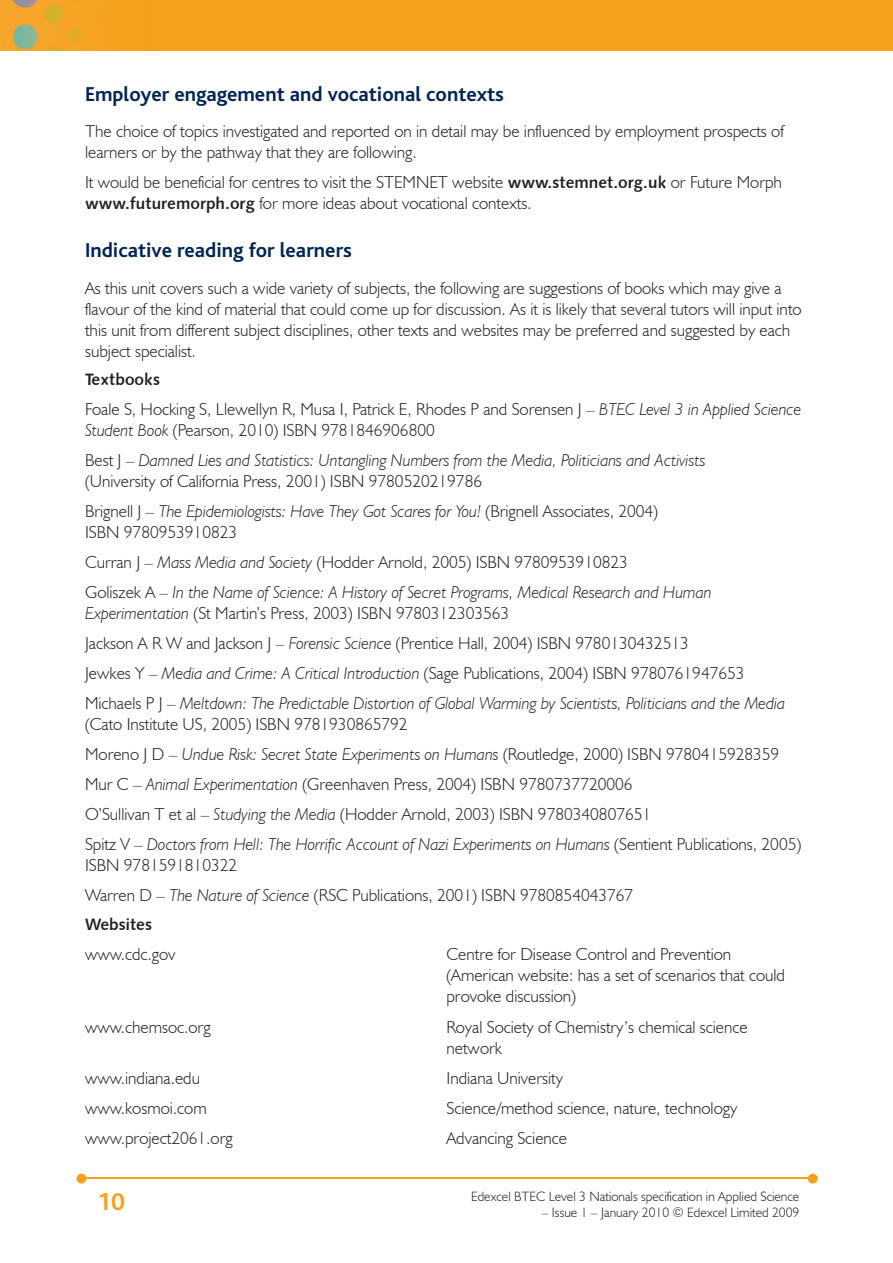
<style>
.page{position:relative;width:893px;height:1263px;background:#fff}
.page>*{position:absolute;margin:0;border:0;box-sizing:border-box;transform-origin:0 0}
.t1{font:700 25.5px "Bliss";color:#f6a01b}
.t2{font:700 21px "Bliss";color:#002556}
.t3{font:300 17.25px/21px "Humanist 521 BT";color:#231f20}
.t4{font:italic 300 17.25px/21px "Humanist 521 BT";color:#231f20}
.t5{font:16.5px "Humanist 531 BT Bold A";color:#231f20}
.t6{font:300 13.5px "Humanist 521 BT";color:#231f20}
.s1{font-family:"Humanist 531 BT Bold A";font-weight:400;font-size:16.5px}
.s2{font-style:italic}
.s3{font-style:normal}
</style>
<div class="page">
<img style="left:0;top:0;width:893px;height:51px">
<hr style="left:82px;top:1178px;width:728px;height:1px;background:#f6a01b">
<svg style="left:808px;top:1174px;width:10px;height:9px"></svg>
<svg style="left:77px;top:1174px;width:9px;height:9px"></svg>
<p class="t2" style="left:85px;top:83px;width:420px">Employer engagement and vocational contexts</p>
<p class="t3" style="left:85px;top:120px;width:700px">The choice of topics investigated and reported on in detail may be influenced by employment prospects of learners or by the pathway that they are following.</p>
<p class="t3" style="left:85px;top:171px;width:698px">It would be beneficial for centres to visit the STEMNET website <span class="s1">www.stemnet.org.uk</span> or Future Morph <span class="s1">www.futuremorph.org</span> for more ideas about vocational contexts.</p>
<p class="t2" style="left:85px;top:240px;width:268px">Indicative reading for learners</p>
<p class="t3" style="left:85px;top:277px;width:718px">As this unit covers such a wide variety of subjects, the following are suggestions of books which may give a flavour of the kind of material that could come up for discussion. As it is likely that several tutors will input into this unit from different subject disciplines, other texts and websites may be preferred and suggested by each subject specialist.</p>
<p class="t5" style="left:85px;top:369px;width:77px">Textbooks</p>
<p class="t3" style="left:85px;top:398px;width:718px">Foale S, Hocking S, Llewellyn R, Musa I, Patrick E, Rhodes P and Sorensen J – <span class="s2">BTEC Level 3 in Applied Science<br>Student Book</span> (Pearson, 2010) ISBN 9781846906800</p>
<p class="t4" style="left:85px;top:449px;width:622px"><span class="s3">Best J –</span> Damned Lies and Statistics: Untangling Numbers from the Media, Politicians and Activists <span class="s3">(University of California Press, 2001) ISBN 9780520219786</span></p>
<p class="t3" style="left:85px;top:500px;width:575px">Brignell J – <span class="s2">The Epidemiologists: Have They Got Scares for You!</span> (Brignell Associates, 2004)<br>ISBN 9780953910823</p>
<p class="t4" style="left:85px;top:547px;width:628px;line-height:30px"><span class="s3">Curran J –</span> Mass Media and Society <span class="s3">(Hodder Arnold, 2005) ISBN 9780953910823<br>Goliszek A –</span> In the Name of Science: A History of Secret Programs, Medical Research and Human</p>
<p class="t3" style="left:85px;top:598px;width:702px;line-height:30px"><span class="s2">Experimentation</span> (St Martin’s Press, 2003) ISBN 9780312303563<br>Jackson A R W and Jackson J – <span class="s2">Forensic Science</span> (Prentice Hall, 2004) ISBN 9780130432513<br>Jewkes Y – <span class="s2">Media and Crime: A Critical Introduction</span> (Sage Publications, 2004) ISBN 9780761947653<br>Michaels P J – <span class="s2">Meltdown: The Predictable Distortion of Global Warming by Scientists, Politicians and the Media</span></p>
<p class="t3" style="left:85px;top:709px;width:718px;line-height:30px">(Cato Institute US, 2005) ISBN 9781930865792<br>Moreno J D – <span class="s2">Undue Risk: Secret State Experiments on Humans</span> (Routledge, 2000) ISBN 9780415928359<br>Mur C – <span class="s2">Animal Experimentation</span> (Greenhaven Press, 2004) ISBN 9780737720006<br>O’Sullivan T et al – <span class="s2">Studying the Media</span> (Hodder Arnold, 2003) ISBN 9780340807651<br>Spitz V – <span class="s2">Doctors from Hell: The Horrific Account of Nazi Experiments on Humans</span> (Sentient Publications, 2005)</p>
<p class="t3" style="left:85px;top:850px;width:550px;line-height:30px">ISBN 9781591810322<br>Warren D – <span class="s2">The Nature of Science</span> (RSC Publications, 2001) ISBN 9780854043767</p>
<p class="t5" style="left:85px;top:914px;width:69px">Websites</p>
<p class="t3" style="left:85px;top:944px;width:92px">www.cdc.gov</p>
<p class="t3" style="left:446px;top:944px;width:340px">Centre for Disease Control and Prevention (American website: has a set of scenarios that could provoke discussion)</p>
<p class="t3" style="left:85px;top:1016px;width:127px">www.chemsoc.org</p>
<p class="t3" style="left:446px;top:1016px;width:303px">Royal Society of Chemistry’s chemical science network</p>
<p class="t3" style="left:85px;top:1067px;width:117px">www.indiana.edu</p>
<p class="t3" style="left:446px;top:1067px;width:118px">Indiana University</p>
<p class="t3" style="left:85px;top:1097px;width:123px">www.kosmoi.com</p>
<p class="t3" style="left:446px;top:1097px;width:292px">Science/method science, nature, technology</p>
<p class="t3" style="left:85px;top:1127px;width:149px">www.project2061.org</p>
<p class="t3" style="left:446px;top:1127px;width:122px">Advancing Science</p>
<h1 class="t1" style="left:97px;top:1189px;width:29px">10</h1>
<p class="t6" style="left:471px;top:1188px;width:330px">Edexcel BTEC Level 3 Nationals specification in Applied Science</p>
<p class="t6" style="left:542px;top:1204px;width:259px">– Issue 1 – January 2010 © Edexcel Limited 2009</p>
</div>
